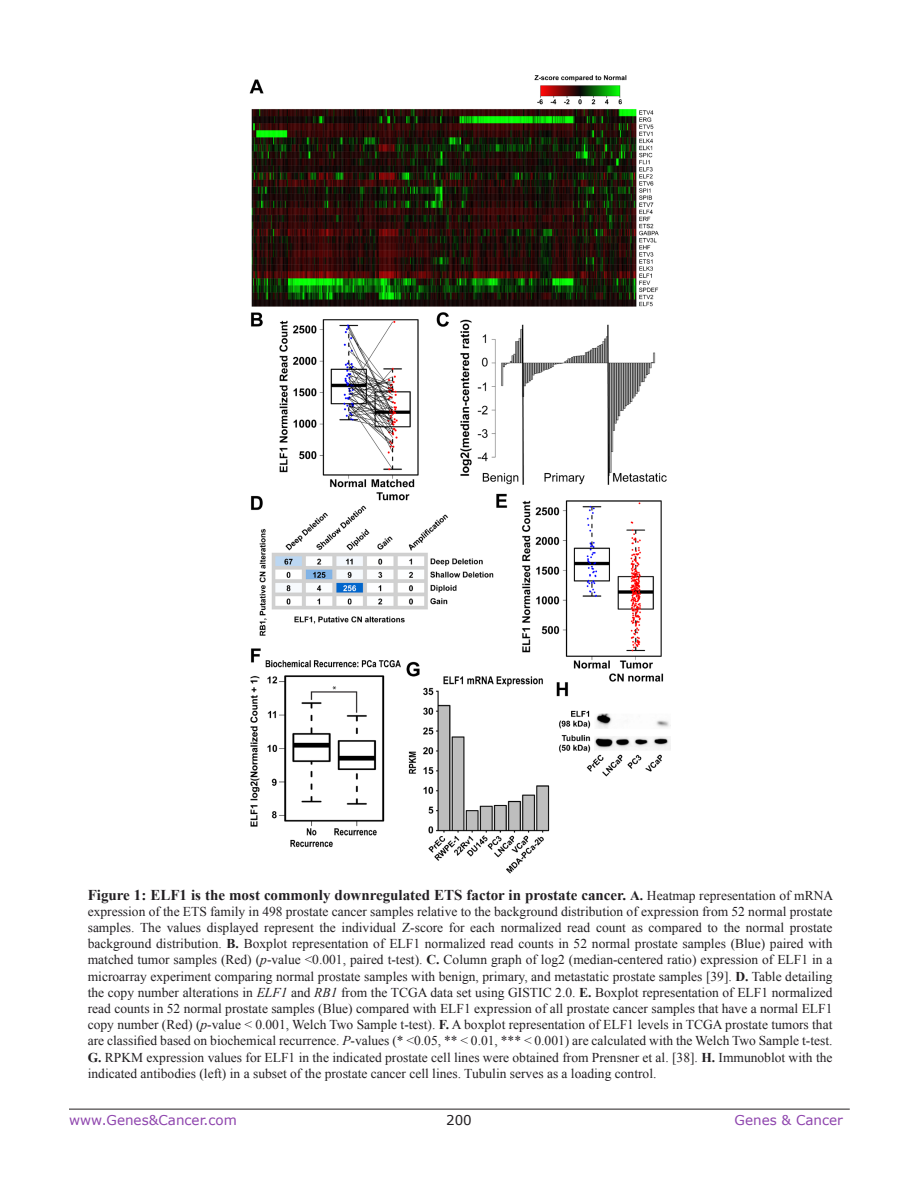
<style>
.page{position:relative;width:918px;height:1188px;background:#fff}
.page>*{position:absolute;margin:0;border:0;box-sizing:border-box;transform-origin:0 0}
.FigureText{font:700 15px "Times New Roman";color:#221f22}
.FigureText-2{font:13.5px/16.2px "Times New Roman";color:#221f22;text-align:justify}
.t1{font:13.5px "Verdana";color:#8e44ad}
.t2{font:13.5px "Verdana";color:#221f22}
.s1{font-size:13.5px}
.s2{font-weight:400;font-size:13.5px}
.s3{font-weight:700}
.s4{font-style:italic}
</style>
<div class="page">
<hr style="left:69px;top:1109px;width:781px;height:1px;background:#231f20">
<img style="left:250px;top:75px;width:421px;height:799px">
<p class="FigureText" style="left:88px;top:884px;width:747px">Figure 1: ELF1 is the most commonly downregulated ETS factor in prostate cancer. <span class="s1">A.</span> <span class="s2">Heatmap representation of mRNA</span></p>
<p class="FigureText-2" style="left:88px;top:903px;width:746px">expression of the ETS family in 498 prostate cancer samples relative to the background distribution of expression from 52 normal prostate samples. The values displayed represent the individual Z-score for each normalized read count as compared to the normal prostate background distribution. <span class="s3">B.</span> Boxplot representation of ELF1 normalized read counts in 52 normal prostate samples (Blue) paired with matched tumor samples (Red) (<span class="s4">p</span>-value &lt;0.001, paired t-test). <span class="s3">C.</span> Column graph of log2 (median-centered ratio) expression of ELF1 in a microarray experiment comparing normal prostate samples with benign, primary, and metastatic prostate samples [39]. <span class="s3">D.</span> Table detailing the copy number alterations in <span class="s4">ELF1</span> and <span class="s4">RB1</span> from the TCGA data set using GISTIC 2.0. <span class="s3">E.</span> Boxplot representation of ELF1 normalized read counts in 52 normal prostate samples (Blue) compared with ELF1 expression of all prostate cancer samples that have a normal ELF1 copy number (Red) (<span class="s4">p</span>-value &lt; 0.001, Welch Two Sample t-test). <span class="s3">F.</span> A boxplot representation of ELF1 levels in TCGA prostate tumors that are classified based on biochemical recurrence. <span class="s4">P</span>-values (* &lt;0.05, ** &lt; 0.01, *** &lt; 0.001) are calculated with the Welch Two Sample t-test.<br><span class="s3">G.</span> RPKM expression values for ELF1 in the indicated prostate cell lines were obtained from Prensner et al. [38]. <span class="s3">H.</span> Immunoblot with the indicated antibodies (left) in a subset of the prostate cancer cell lines. Tubulin serves as a loading control.</p>
<p class="t1" style="left:69px;top:1111px;width:169px">www.Genes&amp;Cancer.com</p>
<p class="t2" style="left:446px;top:1111px;width:27px">200</p>
<p class="t1" style="left:735px;top:1111px;width:110px">Genes &amp; Cancer</p>
</div>
